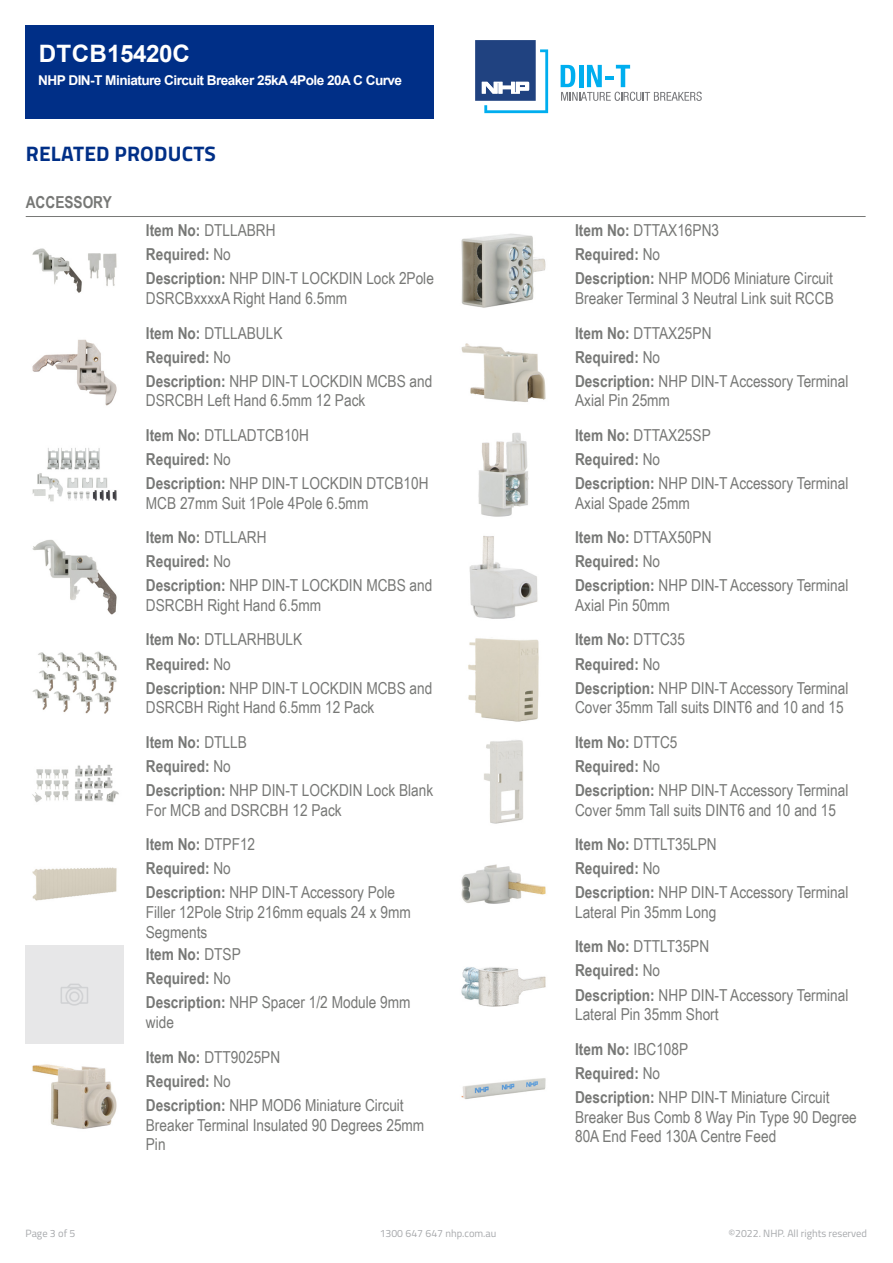
<style>
.page{position:relative;width:893px;height:1263px;background:#fff}
.page>*{position:absolute;margin:0;border:0;box-sizing:border-box;transform-origin:0 0}
.Item_Number{font:700 24px "Arial";color:#fff}
.t1{font:700 21px "Titillium";letter-spacing:.01em;color:#002f87}
.t2{font:16.5px/24px "Arial Narrow";color:#777876}
.t3{font:700 16.5px/24px "Arial Narrow";color:#777876}
.Display_Name{font:700 13.5px "Arial";letter-spacing:-.04em;color:#fff}
.t4{font:10.5px "Titillium";color:#a7a9ac}
.s1{font-weight:700}
.s2{font-weight:400}
</style>
<div class="page">
<div style="left:26px;top:26px;width:408px;height:93px;background:#002f87"></div>
<hr style="left:26px;top:216px;width:840px;height:1px;background:#777876">
<img style="left:32px;top:248px;width:85px;height:45px">
<img style="left:32px;top:339px;width:85px;height:67px">
<img style="left:32px;top:448px;width:85px;height:54px">
<img style="left:32px;top:539px;width:85px;height:76px">
<img style="left:32px;top:651px;width:85px;height:63px">
<img style="left:32px;top:764px;width:87px;height:38px">
<img style="left:32px;top:867px;width:85px;height:34px">
<div style="left:26px;top:945px;width:98px;height:98px;background:#e7e7e8"></div>
<img style="left:32px;top:1064px;width:85px;height:65px">
<img style="left:461px;top:233px;width:85px;height:75px">
<img style="left:461px;top:343px;width:85px;height:59px">
<img style="left:478px;top:432px;width:51px;height:85px">
<img style="left:469px;top:536px;width:69px;height:83px">
<img style="left:468px;top:638px;width:71px;height:84px">
<img style="left:484px;top:740px;width:39px;height:84px">
<img style="left:461px;top:864px;width:85px;height:40px">
<img style="left:461px;top:967px;width:85px;height:40px">
<img style="left:461px;top:1078px;width:85px;height:21px">
<svg style="left:475px;top:40px;width:73px;height:73px"></svg>
<svg style="left:561px;top:65px;width:141px;height:36px"></svg>
<p class="Item_Number" style="left:39px;top:37px;width:153px">DTCB15420C</p>
<p class="Display_Name" style="left:38px;top:71px;width:365px">NHP DIN-T Miniature Circuit Breaker 25kA 4Pole 20A C Curve</p>
<p class="t1" style="left:26px;top:137px;width:192px">RELATED PRODUCTS</p>
<p class="t3" style="left:26px;top:189px;width:88px">ACCESSORY</p>
<p class="t2" style="left:146px;top:218px;width:290px"><span class="s1">Item No:</span> DTLLABRH<br><span class="s1">Required:</span> No<br><span class="s1">Description:</span> NHP DIN-T LOCKDIN Lock 2Pole</p>
<p class="t2" style="left:146px;top:281px;width:203px;line-height:34.3px">DSRCBxxxxA Right Hand 6.5mm<br><span class="s1">Item No:</span> DTLLABULK</p>
<p class="t2" style="left:146px;top:344px;width:288px"><span class="s1">Required:</span> No<br><span class="s1">Description:</span> NHP DIN-T LOCKDIN MCBS and</p>
<p class="t2" style="left:146px;top:383px;width:221px;line-height:34.3px">DSRCBH Left Hand 6.5mm 12 Pack<br><span class="s1">Item No:</span> DTLLADTCB10H</p>
<p class="t2" style="left:146px;top:446px;width:284px"><span class="s1">Required:</span> No<br><span class="s1">Description:</span> NHP DIN-T LOCKDIN DTCB10H</p>
<p class="t2" style="left:146px;top:485px;width:224px;line-height:34.3px">MCB 27mm Suit 1Pole 4Pole 6.5mm<br><span class="s1">Item No:</span> DTLLARH</p>
<p class="t2" style="left:146px;top:549px;width:288px"><span class="s1">Required:</span> No<br><span class="s1">Description:</span> NHP DIN-T LOCKDIN MCBS and</p>
<p class="t2" style="left:146px;top:587px;width:177px;line-height:34.3px">DSRCBH Right Hand 6.5mm<br><span class="s1">Item No:</span> DTLLARHBULK</p>
<p class="t2" style="left:146px;top:651px;width:288px"><span class="s1">Required:</span> No<br><span class="s1">Description:</span> NHP DIN-T LOCKDIN MCBS and</p>
<p class="t2" style="left:146px;top:690px;width:230px;line-height:34.3px">DSRCBH Right Hand 6.5mm 12 Pack<br><span class="s1">Item No:</span> DTLLB</p>
<p class="t2" style="left:146px;top:753px;width:289px"><span class="s1">Required:</span> No<br><span class="s1">Description:</span> NHP DIN-T LOCKDIN Lock Blank</p>
<p class="t2" style="left:146px;top:792px;width:197px;line-height:34.3px">For MCB and DSRCBH 12 Pack<br><span class="s1">Item No:</span> DTPF12</p>
<p class="t2" style="left:146px;top:856px;width:251px"><span class="s1">Required:</span> No<br><span class="s1">Description:</span> NHP DIN-T Accessory Pole</p>
<p class="t2" style="left:146px;top:902px;width:267px;line-height:19.8px">Filler 12Pole Strip 216mm equals 24 x 9mm<br>Segments</p>
<p class="t3" style="left:146px;top:942px;width:266px">Item No: <span class="s2">DTSP<br></span>Required: <span class="s2">No<br></span>Description: <span class="s2">NHP Spacer 1/2 Module 9mm</span></p>
<p class="t2" style="left:146px;top:1005px;width:136px;line-height:34.3px">wide<br><span class="s1">Item No:</span> DTT9025PN</p>
<p class="t2" style="left:146px;top:1068px;width:259px"><span class="s1">Required:</span> No<br><span class="s1">Description:</span> NHP MOD6 Miniature Circuit</p>
<p class="t2" style="left:146px;top:1114px;width:280px;line-height:19.8px">Breaker Terminal Insulated 90 Degrees 25mm<br>Pin</p>
<p class="t2" style="left:575px;top:218px;width:259px"><span class="s1">Item No:</span> DTTAX16PN3<br><span class="s1">Required:</span> No<br><span class="s1">Description:</span> NHP MOD6 Miniature Circuit</p>
<p class="t2" style="left:575px;top:281px;width:260px;line-height:34.3px">Breaker Terminal 3 Neutral Link suit RCCB<br><span class="s1">Item No:</span> DTTAX25PN</p>
<p class="t2" style="left:575px;top:344px;width:275px"><span class="s1">Required:</span> No<br><span class="s1">Description:</span> NHP DIN-T Accessory Terminal</p>
<p class="t2" style="left:575px;top:383px;width:137px;line-height:34.3px">Axial Pin 25mm<br><span class="s1">Item No:</span> DTTAX25SP</p>
<p class="t2" style="left:575px;top:446px;width:275px"><span class="s1">Required:</span> No<br><span class="s1">Description:</span> NHP DIN-T Accessory Terminal</p>
<p class="t2" style="left:575px;top:485px;width:138px;line-height:34.3px">Axial Spade 25mm<br><span class="s1">Item No:</span> DTTAX50PN</p>
<p class="t2" style="left:575px;top:549px;width:275px"><span class="s1">Required:</span> No<br><span class="s1">Description:</span> NHP DIN-T Accessory Terminal</p>
<p class="t2" style="left:575px;top:587px;width:112px;line-height:34.3px">Axial Pin 50mm<br><span class="s1">Item No:</span> DTTC35</p>
<p class="t2" style="left:575px;top:651px;width:275px"><span class="s1">Required:</span> No<br><span class="s1">Description:</span> NHP DIN-T Accessory Terminal</p>
<p class="t2" style="left:575px;top:690px;width:270px;line-height:34.3px">Cover 35mm Tall suits DINT6 and 10 and 15<br><span class="s1">Item No:</span> DTTC5</p>
<p class="t2" style="left:575px;top:753px;width:275px"><span class="s1">Required:</span> No<br><span class="s1">Description:</span> NHP DIN-T Accessory Terminal</p>
<p class="t2" style="left:575px;top:792px;width:263px;line-height:34.3px">Cover 5mm Tall suits DINT6 and 10 and 15<br><span class="s1">Item No:</span> DTTLT35LPN</p>
<p class="t2" style="left:575px;top:856px;width:275px"><span class="s1">Required:</span> No<br><span class="s1">Description:</span> NHP DIN-T Accessory Terminal</p>
<p class="t2" style="left:575px;top:894px;width:143px;line-height:34.3px">Lateral Pin 35mm Long<br><span class="s1">Item No:</span> DTTLT35PN</p>
<p class="t2" style="left:575px;top:958px;width:275px"><span class="s1">Required:</span> No<br><span class="s1">Description:</span> NHP DIN-T Accessory Terminal</p>
<p class="t2" style="left:575px;top:997px;width:145px;line-height:34.3px">Lateral Pin 35mm Short<br><span class="s1">Item No:</span> IBC108P</p>
<p class="t2" style="left:575px;top:1060px;width:256px"><span class="s1">Required:</span> No<br><span class="s1">Description:</span> NHP DIN-T Miniature Circuit</p>
<p class="t2" style="left:575px;top:1106px;width:283px;line-height:19.8px">Breaker Bus Comb 8 Way Pin Type 90 Degree<br>80A End Feed 130A Centre Feed</p>
<p class="t4" style="left:26px;top:1226px;width:51px">Page 3 of 5</p>
<p class="t4" style="left:380px;top:1226px;width:118px">1300 647 647 nhp.com.au</p>
<p class="t4" style="left:728px;top:1226px;width:140px">©2022. NHP. All rights reserved</p>
</div>
